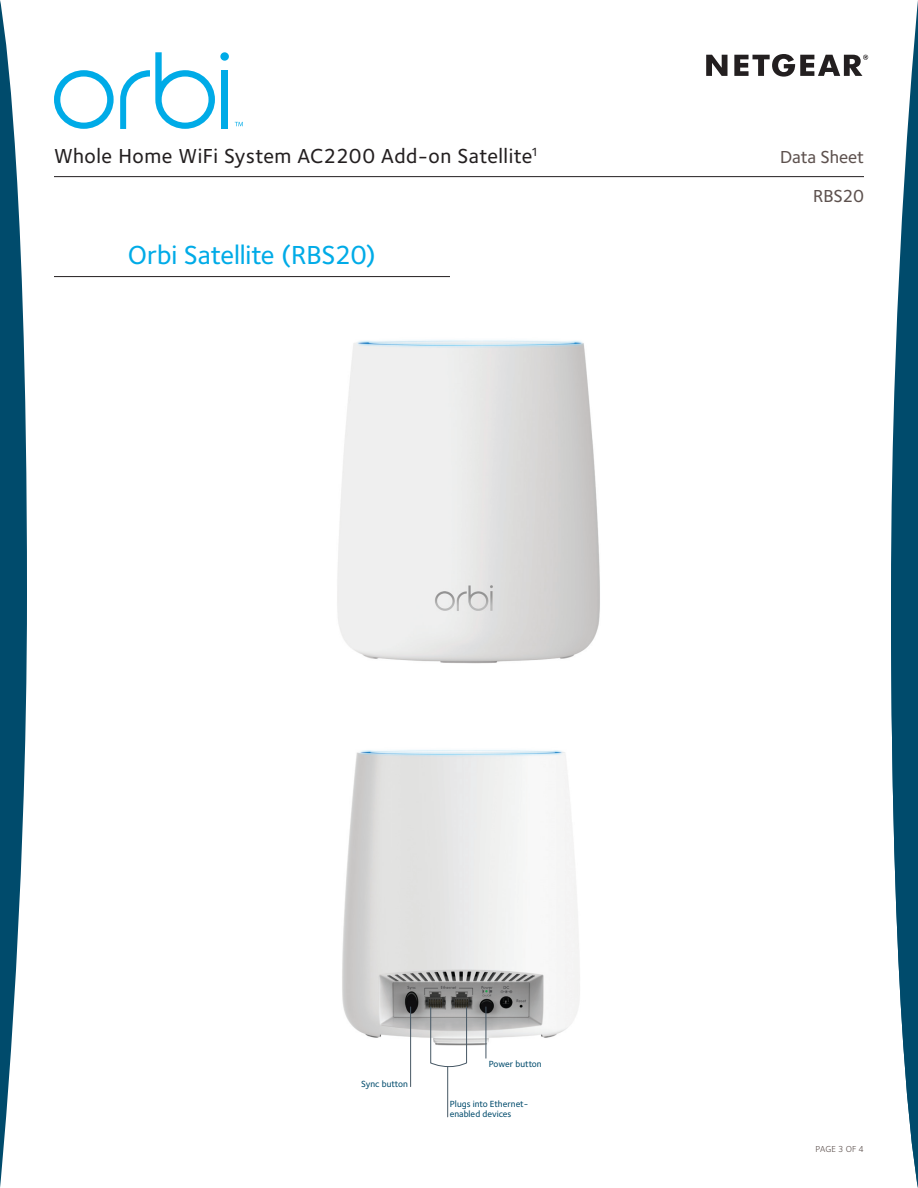
<style>
.page{position:relative;width:918px;height:1188px;background:#fff}
.page>*{position:absolute;margin:0;border:0;box-sizing:border-box;transform-origin:0 0}
.t1{font:500 27px "Foundry Sterling";letter-spacing:-.005em;color:#00abe7}
.t2{font:500 21px "Foundry Sterling";letter-spacing:.025em;color:#231f20}
.t3{font:500 18px/39px "Foundry Sterling";letter-spacing:-.005em;color:#5d514e;text-align:right}
.t4{font:500 9.15px/10.2px "Foundry Sterling";color:#004b6c}
.t5{font:9px "Foundry Sterling";letter-spacing:.02em;color:#5d514e}
</style>
<div class="page">
<hr style="left:54px;top:176px;width:810px;height:1px;background:#231f20">
<svg style="left:0;top:0;width:27px;height:1188px"></svg>
<svg style="left:706px;top:55px;width:22px;height:21px"></svg>
<svg style="left:734px;top:54px;width:134px;height:23px"></svg>
<svg style="left:235px;top:122px;width:8px;height:4px"></svg>
<svg style="left:120px;top:52px;width:95px;height:77px"></svg>
<div style="left:221px;top:70px;width:7px;height:59px;background:#00abe7"></div>
<div style="left:220px;top:52px;width:9px;height:9px;background:#00abe7;border-radius:50%"></div>
<svg style="left:54px;top:70px;width:60px;height:59px"></svg>
<hr style="left:54px;top:276px;width:396px;height:1px;background:#231f20">
<img style="left:342px;top:751px;width:238px;height:294px">
<hr style="left:410px;top:1007px;width:1px;height:80px;background:#475865">
<hr style="left:486px;top:1007px;width:1px;height:51px;background:#475865">
<hr style="left:430px;top:1007px;width:1px;height:56px;background:#475865">
<hr style="left:466px;top:1007px;width:1px;height:56px;background:#475865">
<svg style="left:430px;top:1062px;width:37px;height:5px"></svg>
<hr style="left:447px;top:1067px;width:1px;height:50px;background:#475865">
<svg style="left:891px;top:0;width:27px;height:1188px"></svg>
<img style="left:337px;top:340px;width:263px;height:323px">
<h2 class="t2" style="left:54px;top:143px;width:486px">Whole Home WiFi System AC2200 Add-on Satellite<sup>1</sup></h2>
<h1 class="t1" style="left:128px;top:239px;width:250px">Orbi Satellite (RBS20)</h1>
<h3 class="t3" style="left:780px;top:138px;width:85px">Data Sheet<br>RBS20</h3>
<p class="t4" style="left:361px;top:1079px;width:48px">Sync button</p>
<p class="t4" style="left:489px;top:1059px;width:55px">Power button</p>
<p class="t4" style="left:450px;top:1099px;width:80px">Plugs into Ethernet&shy;enabled devices</p>
<p class="t5" style="left:815px;top:1144px;width:50px">PAGE 3 OF 4</p>
</div>
